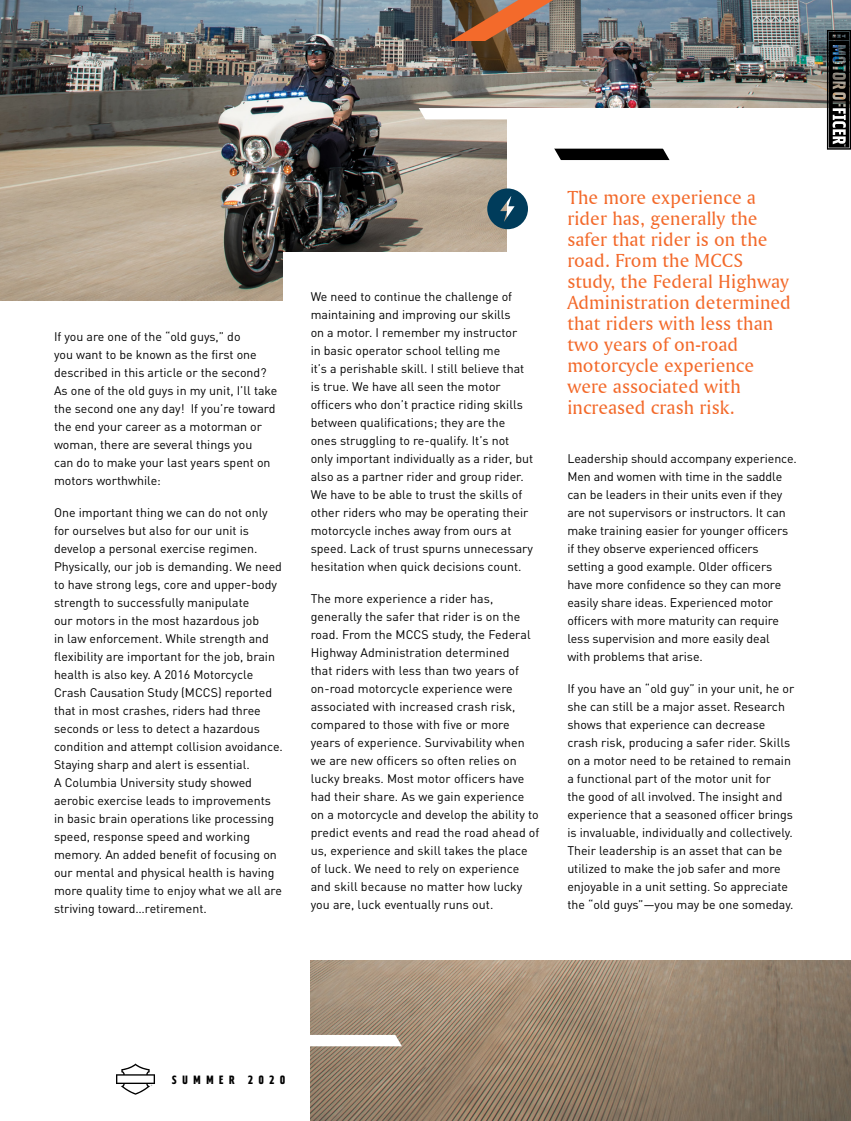
<style>
.page{position:relative;width:851px;height:1121px;background:#fff}
.page>*{position:absolute;margin:0;border:0;box-sizing:border-box;transform-origin:0 0}
.copy{font:19.8px/21px "Amerigo BT Roman A";letter-spacing:.005em;color:#f36a2b}
.copy-2{font:12.3px/18px "DIN Pro";color:#000}
.t1{font:12px "Freedom Machine";letter-spacing:.43em;color:#000}
</style>
<div class="page">
<img style="left:0;top:0;width:850px;height:301px">
<div style="left:507px;top:108px;width:343px;height:335px;background:#fff"></div>
<div style="left:284px;top:252px;width:421px;height:335px;background:#fff"></div>
<svg style="left:554px;top:149px;width:116px;height:11px"></svg>
<div style="left:410px;top:108px;width:132px;height:11px;background:#fff"></div>
<img style="left:310px;top:960px;width:540px;height:160px">
<div style="left:278px;top:1034px;width:132px;height:12px;background:#fff"></div>
<svg style="left:116px;top:1063px;width:39px;height:31px"></svg>
<img style="left:425px;top:0;width:308px;height:40px">
<svg style="left:826px;top:30px;width:24px;height:120px;background:#3e403f"></svg>
<svg style="left:487px;top:188px;width:41px;height:41px;background:#3f677a"></svg>
<p class="copy-2" style="left:54px;top:327px;width:225px">If you are one of the “old guys,” do<br>you want to be known as the first one described in this article or the second?<br>As one of the old guys in my unit, I’ll take the second one any day! If you’re toward the end your career as a motorman or woman, there are several things you<br>can do to make your last years spent on motors worthwhile:</p>
<p class="copy-2" style="left:54px;top:502px;width:230px">One important thing we can do not only for ourselves but also for our unit is develop a personal exercise regimen.<br>Physically, our job is demanding. We need to have strong legs, core and upper-body strength to successfully manipulate<br>our motors in the most hazardous job<br>in law enforcement. While strength and flexibility are important for the job, brain health is also key. A 2016 Motorcycle Crash Causation Study (MCCS) reported that in most crashes, riders had three seconds or less to detect a hazardous condition and attempt collision avoidance.<br>Staying sharp and alert is essential.<br>A Columbia University study showed aerobic exercise leads to improvements in basic brain operations like processing speed, response speed and working memory. An added benefit of focusing on our mental and physical health is having more quality time to enjoy what we all are striving toward…retirement.</p>
<p class="copy-2" style="left:310px;top:287px;width:224px">We need to continue the challenge of maintaining and improving our skills<br>on a motor. I remember my instructor<br>in basic operator school telling me<br>it’s a perishable skill. I still believe that is true. We have all seen the motor officers who don’t practice riding skills between qualifications; they are the ones struggling to re-qualify. It’s not only important individually as a rider, but also as a partner rider and group rider.<br>We have to be able to trust the skills of other riders who may be operating their motorcycle inches away from ours at speed. Lack of trust spurns unnecessary hesitation when quick decisions count.</p>
<p class="copy-2" style="left:310px;top:588px;width:230px">The more experience a rider has, generally the safer that rider is on the road. From the MCCS study, the Federal Highway Administration determined<br>that riders with less than two years of on-road motorcycle experience were associated with increased crash risk, compared to those with five or more years of experience. Survivability when we are new officers so often relies on lucky breaks. Most motor officers have had their share. As we gain experience on a motorcycle and develop the ability to predict events and read the road ahead of us, experience and skill takes the place of luck. We need to rely on experience and skill because no matter how lucky you are, luck eventually runs out.</p>
<p class="copy" style="left:567px;top:186px;width:225px">The more experience a rider has, generally the safer that rider is on the road. From the MCCS study, the Federal Highway<br>Administration determined that riders with less than two years of on-road motorcycle experience were associated with increased crash risk.</p>
<p class="copy-2" style="left:567px;top:449px;width:231px">Leadership should accompany experience.<br>Men and women with time in the saddle can be leaders in their units even if they are not supervisors or instructors. It can make training easier for younger officers if they observe experienced officers setting a good example. Older officers have more confidence so they can more easily share ideas. Experienced motor officers with more maturity can require less supervision and more easily deal<br>with problems that arise.</p>
<p class="copy-2" style="left:567px;top:678px;width:228px">If you have an “old guy” in your unit, he or she can still be a major asset. Research shows that experience can decrease crash risk, producing a safer rider. Skills on a motor need to be retained to remain a functional part of the motor unit for<br>the good of all involved. The insight and experience that a seasoned officer brings is invaluable, individually and collectively.<br>Their leadership is an asset that can be utilized to make the job safer and more enjoyable in a unit setting. So appreciate the “old guys”—you may be one someday.</p>
<p class="t1" style="left:172px;top:1072px;width:115px">SUMMER 2020</p>
</div>
